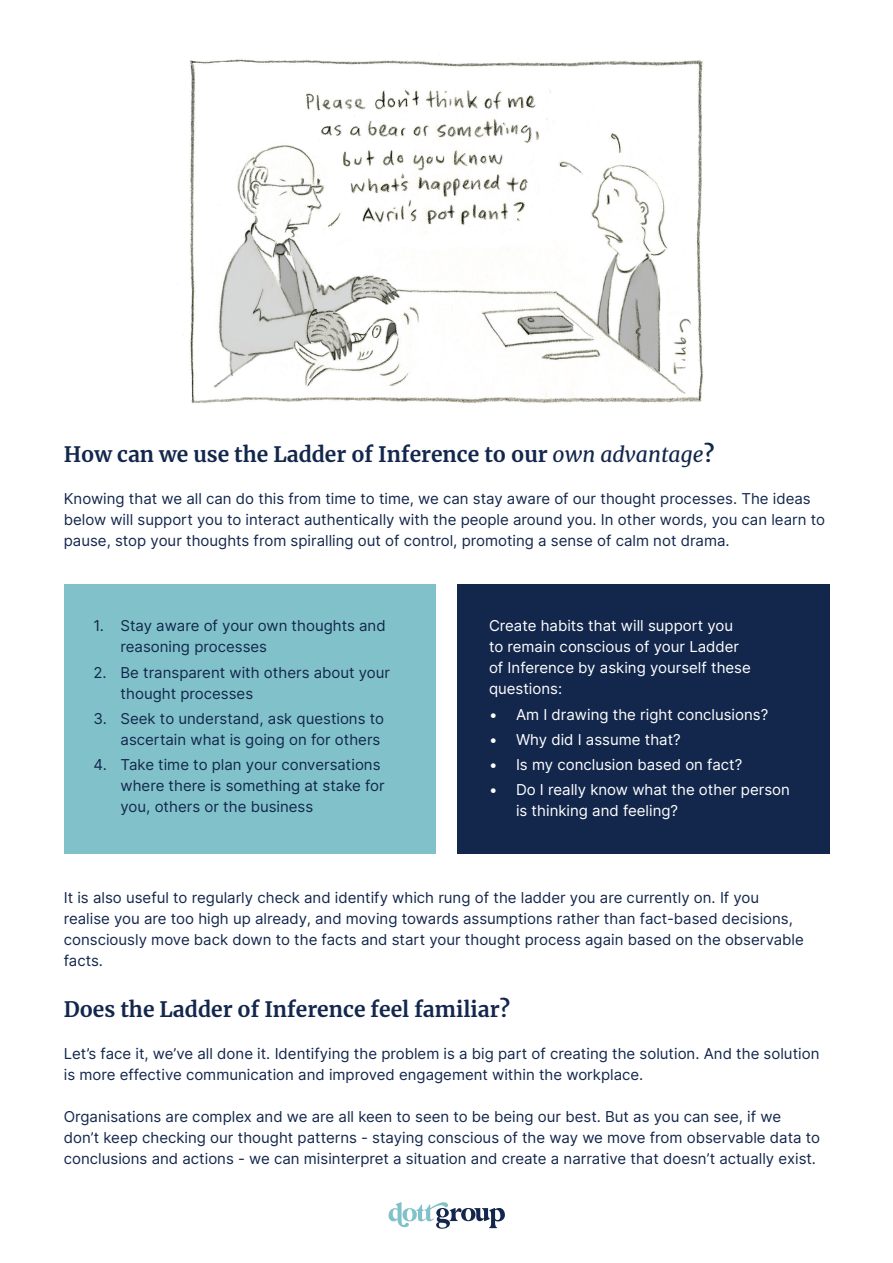
<style>
.page{position:relative;width:893px;height:1263px;background:#fff}
.page>*{position:absolute;margin:0;border:0;box-sizing:border-box;transform-origin:0 0}
.t1{font:700 21px "Merriweather";color:#13274c}
.Body_Copy_11pt_Blue{font:15px/21px "Inter";color:#13274c}
.Body_Copy_11pt_Blue-2{font:15px/21px "Inter";color:#fff}
.s1{font-weight:400;font-style:italic}
</style>
<div class="page">
<img style="left:190px;top:54px;width:513px;height:350px">
<div style="left:65px;top:585px;width:371px;height:269px;background:#81c2ca"></div>
<div style="left:457px;top:585px;width:372px;height:269px;background:#13274c"></div>
<svg style="left:389px;top:1202px;width:116px;height:27px"></svg>
<p class="t1" style="left:64px;top:440px;width:652px">How can we use the Ladder of Inference to our <span class="s1">own advantage</span>?</p>
<p class="Body_Copy_11pt_Blue" style="left:64px;top:488px;width:763px">Knowing that we all can do this from time to time, we can stay aware of our thought processes. The ideas below will support you to interact authentically with the people around you. In other words, you can learn to pause, stop your thoughts from spiralling out of control, promoting a sense of calm not drama.</p>
<p class="Body_Copy_11pt_Blue" style="left:121px;top:615px;width:267px;text-indent:-27px">1. Stay aware of your own thoughts and reasoning processes</p>
<p class="Body_Copy_11pt_Blue" style="left:121px;top:661px;width:271px;text-indent:-27px">2. Be transparent with others about your thought processes</p>
<p class="Body_Copy_11pt_Blue" style="left:94px;top:708px;width:292px;text-align:right">3. Seek to understand, ask questions to ascertain what is going on for others</p>
<p class="Body_Copy_11pt_Blue" style="left:121px;top:754px;width:266px;text-indent:-27px">4. Take time to plan your conversations where there is something at stake for you, others or the business</p>
<p class="Body_Copy_11pt_Blue-2" style="left:489px;top:615px;width:263px">Create habits that will support you to remain conscious of your Ladder of Inference by asking yourself these questions:</p>
<p class="Body_Copy_11pt_Blue-2" style="left:489px;top:703px;width:281px">• Am I drawing the right conclusions?</p>
<p class="Body_Copy_11pt_Blue-2" style="left:489px;top:729px;width:193px">• Why did I assume that?</p>
<p class="Body_Copy_11pt_Blue-2" style="left:489px;top:754px;width:255px">• Is my conclusion based on fact?</p>
<p class="Body_Copy_11pt_Blue-2" style="left:516px;top:779px;width:275px;text-indent:-27px">• Do I really know what the other person is thinking and feeling?</p>
<p class="Body_Copy_11pt_Blue" style="left:64px;top:887px;width:741px">It is also useful to regularly check and identify which rung of the ladder you are currently on. If you realise you are too high up already, and moving towards assumptions rather than fact-based decisions, consciously move back down to the facts and start your thought process again based on the observable facts.</p>
<p class="t1" style="left:64px;top:995px;width:448px">Does the Ladder of Inference feel familiar?</p>
<p class="Body_Copy_11pt_Blue" style="left:64px;top:1043px;width:757px">Let’s face it, we’ve all done it. Identifying the problem is a big part of creating the solution. And the solution is more effective communication and improved engagement within the workplace.</p>
<p class="Body_Copy_11pt_Blue" style="left:64px;top:1106px;width:758px">Organisations are complex and we are all keen to seen to be being our best. But as you can see, if we don’t keep checking our thought patterns - staying conscious of the way we move from observable data to conclusions and actions - we can misinterpret a situation and create a narrative that doesn’t actually exist.</p>
</div>
